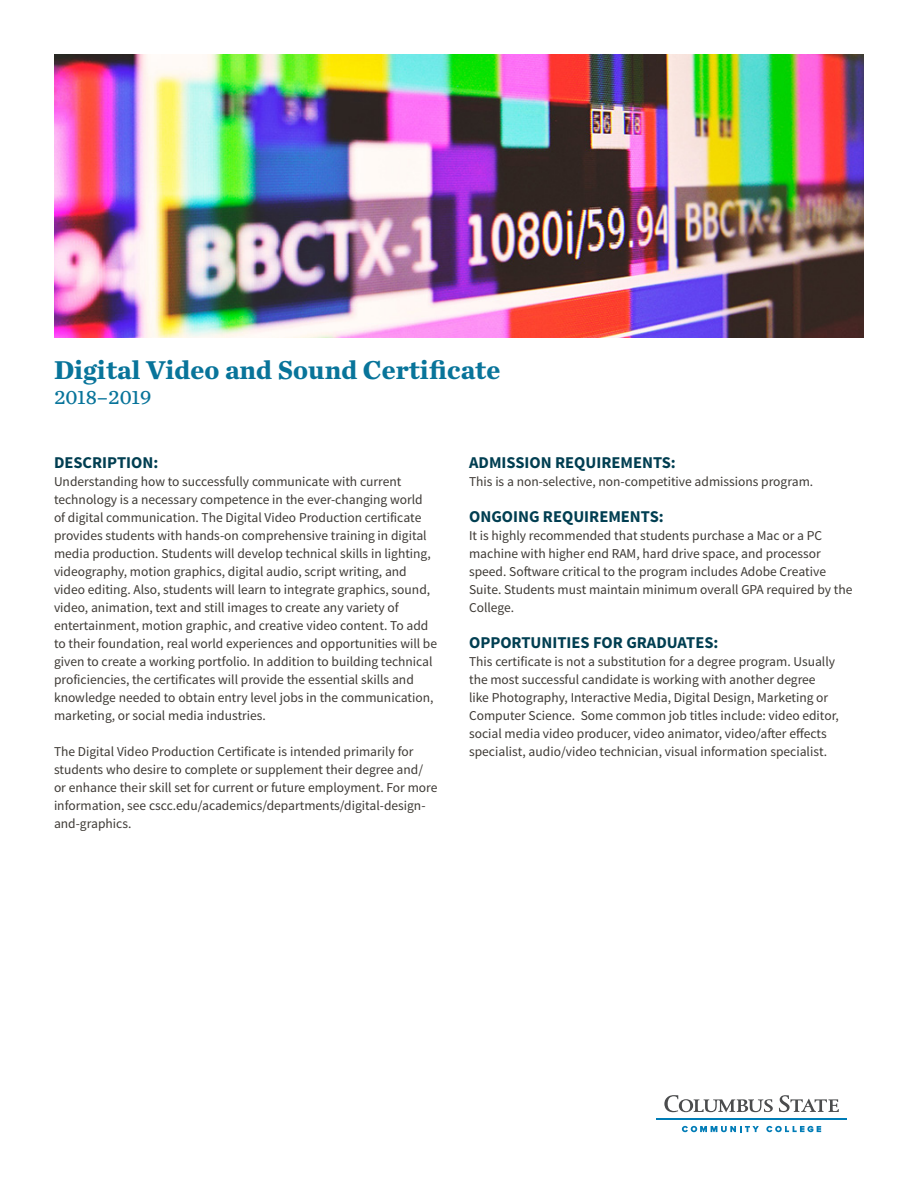
<style>
.page{position:relative;width:918px;height:1188px;background:#fff}
.page>*{position:absolute;margin:0;border:0;box-sizing:border-box;transform-origin:0 0}
.t1{font:700 27px "Chronicle Text G3";color:#08749a}
.degree_type{font:21px "Chronicle Text G3";color:#08749a}
.sub1{font:700 16.5px "Source Sans Pro";color:#013e51}
.body{font:13.5px/18px "Source Sans Pro";color:#3d3934}
</style>
<div class="page">
<img style="left:54px;top:54px;width:810px;height:284px">
<svg style="left:664px;top:1095px;width:109px;height:17px"></svg>
<svg style="left:779px;top:1095px;width:60px;height:17px"></svg>
<svg style="left:682px;top:1126px;width:77px;height:6px"></svg>
<svg style="left:766px;top:1126px;width:55px;height:6px"></svg>
<hr style="left:656px;top:1118px;width:191px;height:2px;background:#007cb6">
<p class="t1" style="left:54px;top:348px;width:448px">Digital Video and Sound Certificate</p>
<p class="degree_type" style="left:54px;top:381px;width:99px">2018–2019</p>
<p class="sub1" style="left:54px;top:452px;width:106px">DESCRIPTION:</p>
<p class="body" style="left:54px;top:473px;width:385px">Understanding how to successfully communicate with current technology is a necessary competence in the ever-changing world of digital communication. The Digital Video Production certificate provides students with hands-on comprehensive training in digital media production. Students will develop technical skills in lighting, videography, motion graphics, digital audio, script writing, and video editing. Also, students will learn to integrate graphics, sound, video, animation, text and still images to create any variety of entertainment, motion graphic, and creative video content. To add to their foundation, real world experiences and opportunities will be given to create a working portfolio. In addition to building technical proficiencies, the certificates will provide the essential skills and knowledge needed to obtain entry level jobs in the communication, marketing, or social media industries.</p>
<p class="body" style="left:54px;top:743px;width:385px">The Digital Video Production Certificate is intended primarily for students who desire to complete or supplement their degree and/ or enhance their skill set for current or future employment. For more information, see cscc.edu/academics/departments/digital-design&shy;and-graphics.</p>
<p class="sub1" style="left:469px;top:452px;width:208px">ADMISSION REQUIREMENTS:</p>
<p class="body" style="left:469px;top:473px;width:346px">This is a non-selective, non-competitive admissions program.</p>
<p class="sub1" style="left:469px;top:506px;width:196px">ONGOING REQUIREMENTS:</p>
<p class="body" style="left:469px;top:527px;width:385px">It is highly recommended that students purchase a Mac or a PC machine with higher end RAM, hard drive space, and processor speed. Software critical to the program includes Adobe Creative Suite. Students must maintain minimum overall GPA required by the College.</p>
<p class="sub1" style="left:469px;top:632px;width:251px">OPPORTUNITIES FOR GRADUATES:</p>
<p class="body" style="left:469px;top:653px;width:371px">This certificate is not a substitution for a degree program. Usually the most successful candidate is working with another degree<br>like Photography, Interactive Media, Digital Design, Marketing or Computer Science. Some common job titles include: video editor, social media video producer, video animator, video/after effects specialist, audio/video technician, visual information specialist.</p>
</div>
